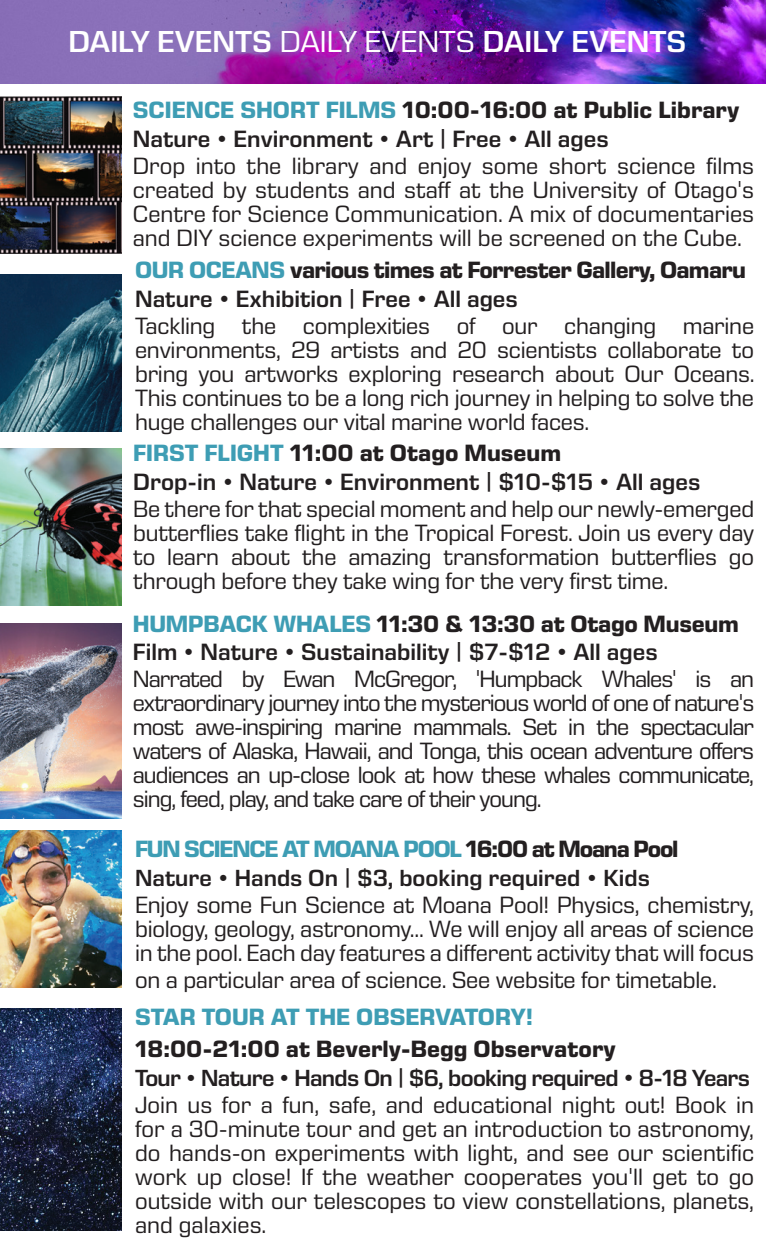
<style>
.page{position:relative;width:766px;height:1259px;background:#fff}
.page>*{position:absolute;margin:0;border:0;box-sizing:border-box;transform-origin:0 0}
.t1{font:600 30.9px "Eurostile Next LT Pro";color:#fff}
.t2{font:24px/24px "Eurostile Next LT Pro";letter-spacing:-.01em;color:#231f20;text-align:justify}
.t3{font:600 24px/28.8px "Eurostile Next LT Pro";color:#231f20}
.t4{font:700 24px/31.5px "Eurostile Next LT Pro";letter-spacing:-.01em;color:#231f20}
.t5{font:700 24px "Eurostile Next LT Pro";letter-spacing:-.03em;color:#231f20}
.t6{font:700 24px "Eurostile Next LT Pro";letter-spacing:-.05em;color:#3e9db4}
.t7{font:600 23.7px "Eurostile Next LT Pro";letter-spacing:-.03em;color:#231f20}
.t8{font:600 23.7px "Eurostile Next LT Pro";color:#231f20}
.s1{font-weight:400}
.s2{color:#3e9db4}
.s3{font-weight:700;color:#3e9db4}
.s4{font-weight:700}
.s5{color:#231f20}
.s6{font-size:24px}
</style>
<div class="page">
<img style="left:0;top:449px;width:121px;height:157px">
<img style="left:0;top:274px;width:121px;height:157px">
<img style="left:0;top:97px;width:121px;height:157px">
<img style="left:0;top:623px;width:121px;height:196px">
<img style="left:0;top:830px;width:121px;height:157px">
<img style="left:0;top:1008px;width:121px;height:222px">
<img style="left:0;top:0;width:765px;height:84px">
<p class="t1" style="left:68px;top:25px;width:619px">DAILY EVENTS <span class="s1">DAILY EVENTS</span> DAILY EVENTS</p>
<p class="t4" style="left:133px;top:94px;width:607px"><span class="s2">SCIENCE SHORT FILMS</span> 10:00-16:00 at Public Library</p>
<p class="t3" style="left:133px;top:124px;width:477px">Nature • Environment • Art | Free • All ages</p>
<p class="t2" style="left:133px;top:154px;width:622px">Drop into the library and enjoy some short science films created by students and staff at the University of Otago's Centre for Science Communication. A mix of documentaries and DIY science experiments will be screened on the Cube.</p>
<p class="t5" style="left:135px;top:256px;width:612px"><span class="s2">OUR OCEANS</span> various times at Forrester Gallery, Oamaru</p>
<p class="t3" style="left:135px;top:284px;width:384px">Nature • Exhibition | Free • All ages</p>
<p class="t2" style="left:135px;top:314px;width:621px">Tackling the complexities of our changing marine environments, 29 artists and 20 scientists collaborate to bring you artworks exploring research about Our Oceans.<br>This continues to be a long rich journey in helping to solve the huge challenges our vital marine world faces.</p>
<p class="t3" style="left:133px;top:439px;width:568px"><span class="s3">FIRST FLIGHT</span> <span class="s4">11:00 at Otago Museum<br></span>Drop-in • Nature • Environment | $10-$15 • All ages</p>
<p class="t2" style="left:133px;top:497px;width:622px">Be there for that special moment and help our newly-emerged butterflies take flight in the Tropical Forest. Join us every day to learn about the amazing transformation butterflies go through before they take wing for the very first time.</p>
<p class="t4" style="left:133px;top:608px;width:607px"><span class="s2">HUMPBACK WHALES</span> 11:30 &amp; 13:30 at Otago Museum</p>
<p class="t3" style="left:133px;top:638px;width:526px">Film • Nature • Sustainability | $7-$12 • All ages</p>
<p class="t2" style="left:133px;top:667px;width:622px">Narrated by Ewan McGregor, 'Humpback Whales' is an extraordinary journey into the mysterious world of one of nature's most awe-inspiring marine mammals. Set in the spectacular waters of Alaska, Hawaii, and Tonga, this ocean adventure offers audiences an up-close look at how these whales communicate, sing, feed, play, and take care of their young.</p>
<p class="t6" style="left:135px;top:835px;width:545px">FUN SCIENCE AT MOANA POOL <span class="s5">16:00 at Moana Pool</span></p>
<p class="t8" style="left:135px;top:864px;width:516px">Nature • Hands On | $3, booking required • Kids</p>
<p class="t2" style="left:135px;top:892px;width:620px">Enjoy some Fun Science at Moana Pool! Physics, chemistry, biology, geology, astronomy... We will enjoy all areas of science in the pool. Each day features a different activity that will focus</p>
<p class="t2" style="left:135px;top:967px;width:583px">on a particular area of science. See website for timetable.</p>
<p class="t4" style="left:135px;top:1002px;width:482px"><span class="s2">STAR TOUR AT THE OBSERVATORY!<br></span>18:00-21:00 at Beverly-Begg Observatory</p>
<p class="t7" style="left:135px;top:1064px;width:616px">Tour • Nature • Hands On | $6, booking required <span class="s6">•</span> 8-18 Years</p>
<p class="t2" style="left:135px;top:1092px;width:620px">Join us for a fun, safe, and educational night out! Book in for a 30-minute tour and get an introduction to astronomy, do hands-on experiments with light, and see our scientific work up close! If the weather cooperates you'll get to go outside with our telescopes to view constellations, planets, and galaxies.</p>
</div>
